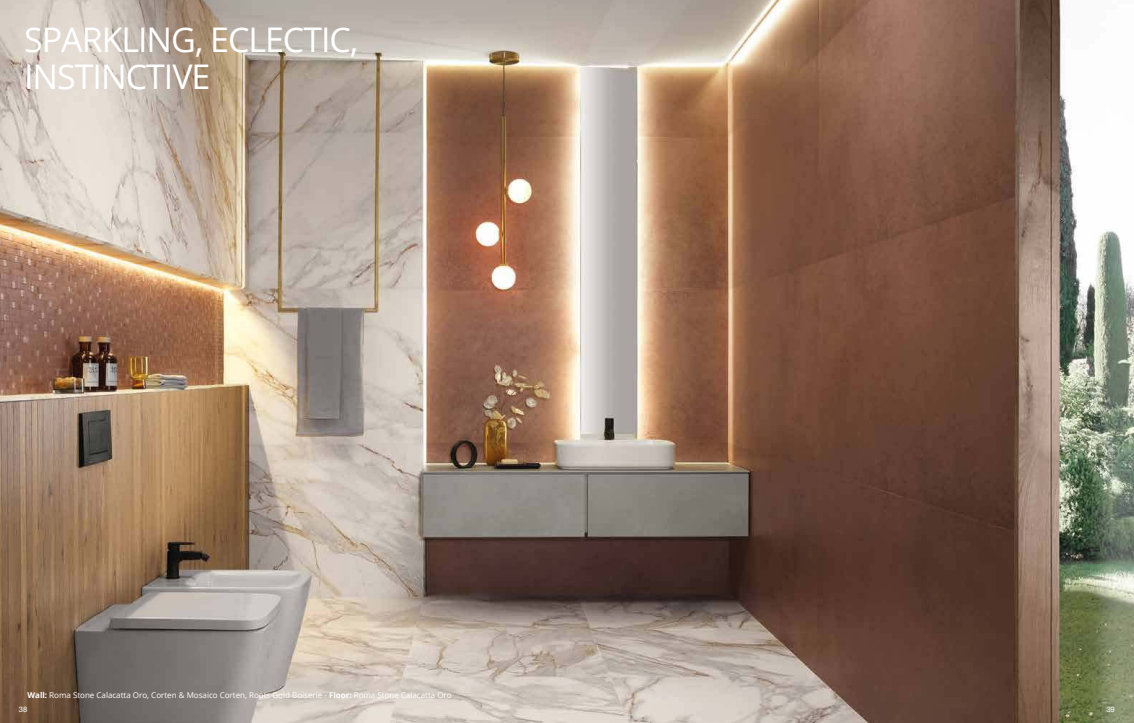
<style>
.page{position:relative;width:1134px;height:723px;background:#fff}
.page>*{position:absolute;margin:0;border:0;box-sizing:border-box;transform-origin:0 0}
.t1{font:34px/36.3px "Open Sans";letter-spacing:-.03em;color:#fff}
.t2{font:8px "Open Sans";color:#fff}
.t3{font:7.7px "Helvetica Neue LT Com";color:#fff}
.s1{font-weight:700}
</style>
<div class="page">
<img style="left:0;top:0;width:1134px;height:723px">
<h1 class="t1" style="left:24px;top:25px;width:336px">SPARKLING, ECLECTIC,<br>INSTINCTIVE</h1>
<p class="t2" style="left:27px;top:692px;width:426px"><span class="s1">Wall:</span> Roma Stone Calacatta Oro, Corten &amp; Mosaico Corten, Roots Gold Boiserie - <span class="s1">Floor:</span> Roma Stone Calacatta Oro</p>
<p class="t3" style="left:19px;top:704px;width:10px">38</p>
<p class="t3" style="left:1106px;top:704px;width:10px">39</p>
</div>
